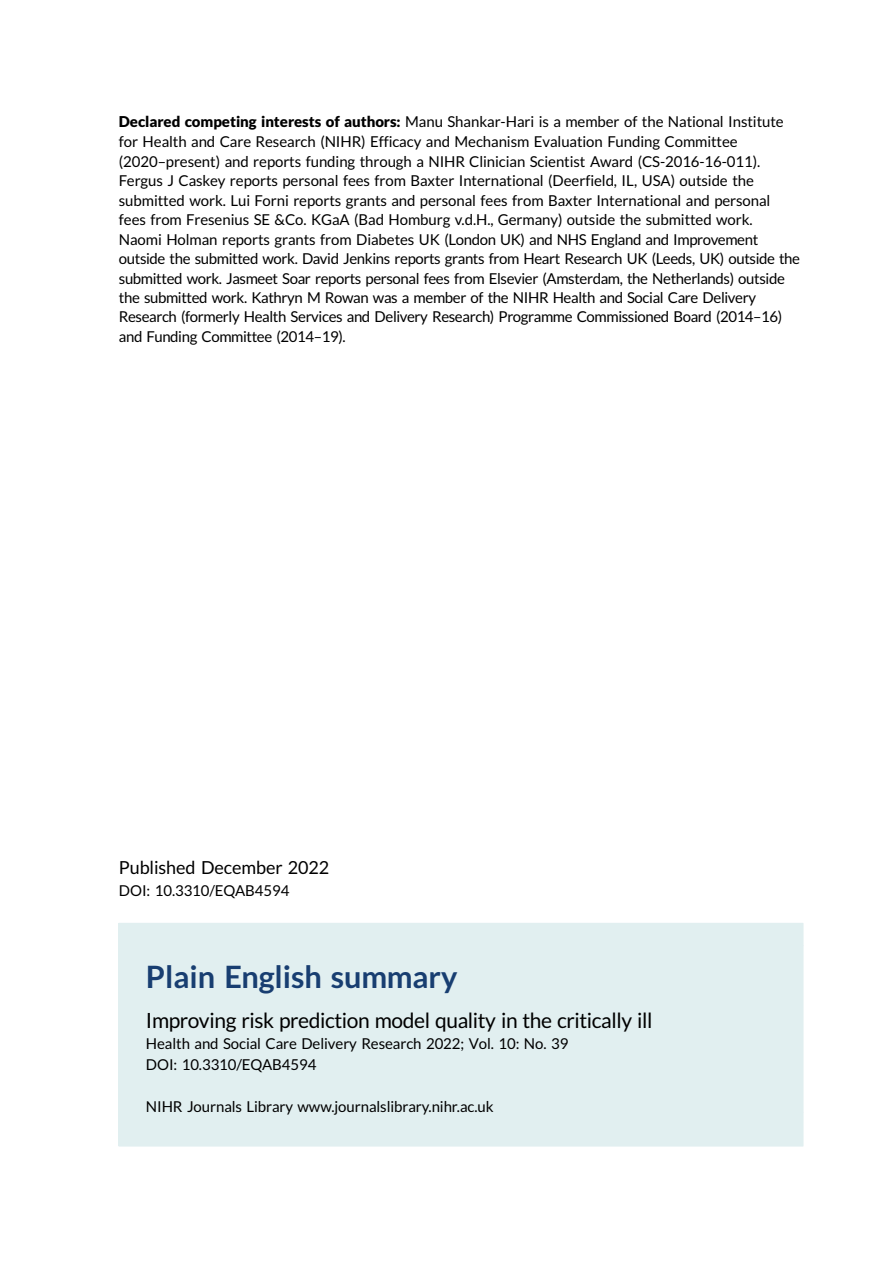
<style>
.page{position:relative;width:893px;height:1263px;background:#fff}
.page>*{position:absolute;margin:0;border:0;box-sizing:border-box;transform-origin:0 0}
.t1{font:30.75px "Adv TT6071803 a.B";color:#183e71}
.t2{font:21px "Adv T Ta 9 c 1 b 374";letter-spacing:-.015em;color:#000}
.t3{font:18px "Adv T Ta 9 c 1 b 374";color:#000}
.t4{font:15px/19.5px "Adv T Ta 9 c 1 b 374";color:#000}
.s1{font-family:"Adv T Tfac 587 ca.B"}
.s2{font-style:inherit}
</style>
<div class="page">
<div style="left:119px;top:923px;width:684px;height:223px;background:#e1eff0"></div>
<p class="t4" style="left:119px;top:114px;width:683px"><span class="s1">Declared competing interests of authors:</span> Manu Shankar-Hari is a member of the National Institute for Health and Care Research (NIHR) Efficacy and Mechanism Evaluation Funding Committee (2020<span class="s2">–</span>present) and reports funding through a NIHR Clinician Scientist Award (CS-2016-16-011).<br>Fergus J Caskey reports personal fees from Baxter International (Deerfield, IL, USA) outside the submitted work. Lui Forni reports grants and personal fees from Baxter International and personal fees from Fresenius SE &amp;Co. KGaA (Bad Homburg v.d.H., Germany) outside the submitted work.<br>Naomi Holman reports grants from Diabetes UK (London UK) and NHS England and Improvement outside the submitted work. David Jenkins reports grants from Heart Research UK (Leeds, UK) outside the submitted work. Jasmeet Soar reports personal fees from Elsevier (Amsterdam, the Netherlands) outside the submitted work. Kathryn M Rowan was a member of the NIHR Health and Social Care Delivery Research (formerly Health Services and Delivery Research) Programme Commissioned Board (2014<span class="s2">–</span>16) and Funding Committee (2014<span class="s2">–</span>19).</p>
<p class="t3" style="left:119px;top:860px;width:212px">Published December 2022</p>
<p class="t4" style="left:119px;top:882px;width:172px">DOI: 10.3310/EQAB4594</p>
<h1 class="t1" style="left:146px;top:965px;width:313px">Plain English summary</h1>
<h2 class="t2" style="left:146px;top:1013px;width:508px">Improving risk prediction model quality in the critically ill</h2>
<p class="t4" style="left:146px;top:1034px;width:424px;line-height:21px">Health and Social Care Delivery Research 2022; Vol. 10: No. 39<br>DOI: 10.3310/EQAB4594</p>
<p class="t4" style="left:146px;top:1098px;width:349px">NIHR Journals Library www.journalslibrary.nihr.ac.uk</p>
</div>
